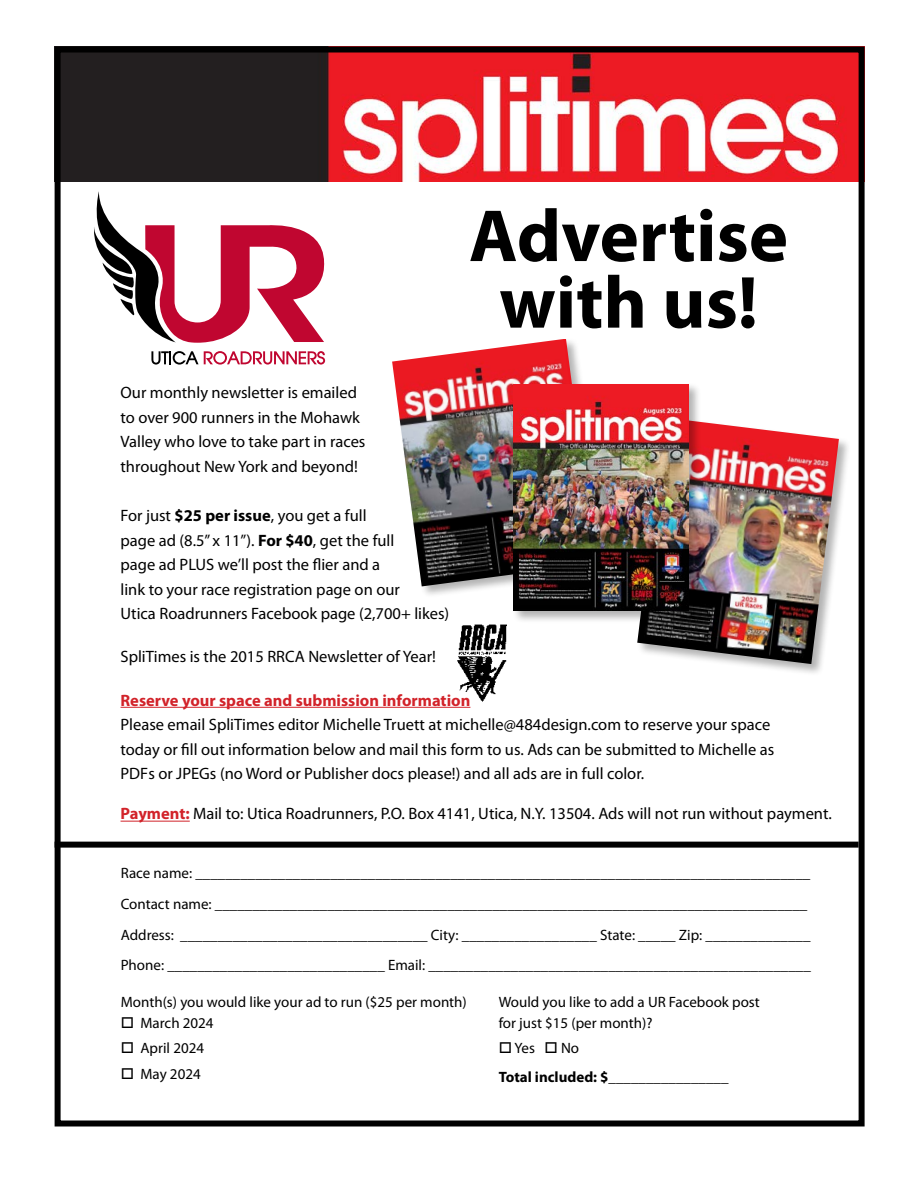
<style>
.page{position:relative;width:918px;height:1188px;background:#fff}
.page>*{position:absolute;margin:0;border:0;box-sizing:border-box;transform-origin:0 0}
.t1{font:700 74.55px/66.6px "Myriad Pro";color:#000;text-align:center}
.t2{font:16.5px/24.6px "Myriad Pro";color:#000}
.t3{font:700 16.5px "Myriad Pro";color:#d2232a}
.t4{font:15px/30.6px "Myriad Pro";color:#000}
.t5{font:700 15px "Myriad Pro";color:#000}
.s1{font-weight:700}
.s2{font-weight:700;color:#d2232a}
</style>
<div class="page">
<img style="left:62px;top:53px;width:796px;height:128px">
<div style="left:55px;top:46px;width:810px;height:1080px;border:6px solid #000"></div>
<svg style="left:94px;top:191px;width:231px;height:152px"></svg>
<svg style="left:151px;top:351px;width:174px;height:14px"></svg>
<hr style="left:121px;top:707px;width:349px;height:1px;background:#d2232a">
<hr style="left:121px;top:821px;width:69px;height:1px;background:#d2232a">
<div style="left:391px;top:338px;width:217px;height:261px;background:#000;opacity:.3"></div>
<img style="left:392px;top:339px;width:204px;height:247px">
<div style="left:636px;top:417px;width:215px;height:259px;background:#000;opacity:.3"></div>
<img style="left:637px;top:418px;width:202px;height:246px">
<div style="left:513px;top:383px;width:189px;height:241px;background:#000;opacity:.3"></div>
<img style="left:514px;top:384px;width:175px;height:227px">
<img style="left:447px;top:619px;width:67px;height:89px">
<div style="left:55px;top:842px;width:804px;height:6px;background:#000"></div>
<h1 class="t1" style="left:469px;top:200px;width:321px">Advertise with us!</h1>
<p class="t2" style="left:121px;top:380px;width:246px">Our monthly newsletter is emailed to over 900 runners in the Mohawk Valley who love to take part in races throughout New York and beyond!</p>
<p class="t2" style="left:121px;top:503px;width:330px">For just <span class="s1">$25 per issue</span>, you get a full<br>page ad (8.5” x 11”). <span class="s1">For $40</span>, get the full<br>page ad PLUS we’ll post the flier and a<br>link to your race registration page on our<br>Utica Roadrunners Facebook page (2,700+ likes)</p>
<p class="t2" style="left:121px;top:644px;width:317px">SpliTimes is the 2015 RRCA Newsletter of Year!</p>
<p class="t3" style="left:121px;top:689px;width:351px">Reserve your space and submission information</p>
<p class="t2" style="left:121px;top:712px;width:655px">Please email SpliTimes editor Michelle Truett at michelle@484design.com to reserve your space today or fill out information below and mail this form to us. Ads can be submitted to Michelle as<br>PDFs or JPEGs (no Word or Publisher docs please!) and all ads are in full color.</p>
<p class="t2" style="left:121px;top:801px;width:713px"><span class="s2">Payment:</span> Mail to: Utica Roadrunners, P.O. Box 4141, Utica, N.Y. 13504. Ads will not run without payment.</p>
<p class="t4" style="left:121px;top:858px;width:692px">Race name: __________________________________________________________________________________ Contact name: _______________________________________________________________________________ Address: _________________________________ City: __________________ State: _____ Zip: ______________ Phone: _____________________________ Email: ___________________________________________________</p>
<p class="t4" style="left:121px;top:986px;width:348px">Month(s) you would like your ad to run ($25 per month)</p>
<p class="t4" style="left:499px;top:986px;width:263px">Would you like to add a UR Facebook post</p>
<p class="t4" style="left:121px;top:1008px;width:94px">□ March 2024</p>
<p class="t4" style="left:499px;top:1008px;width:155px">for just $15 (per month)?</p>
<p class="t4" style="left:121px;top:1032px;width:85px">□ April 2024</p>
<p class="t4" style="left:499px;top:1032px;width:82px">□ Yes □ No</p>
<p class="t4" style="left:121px;top:1058px;width:82px">□ May 2024</p>
<p class="t5" style="left:499px;top:1067px;width:231px">Total included: $________________</p>
</div>
